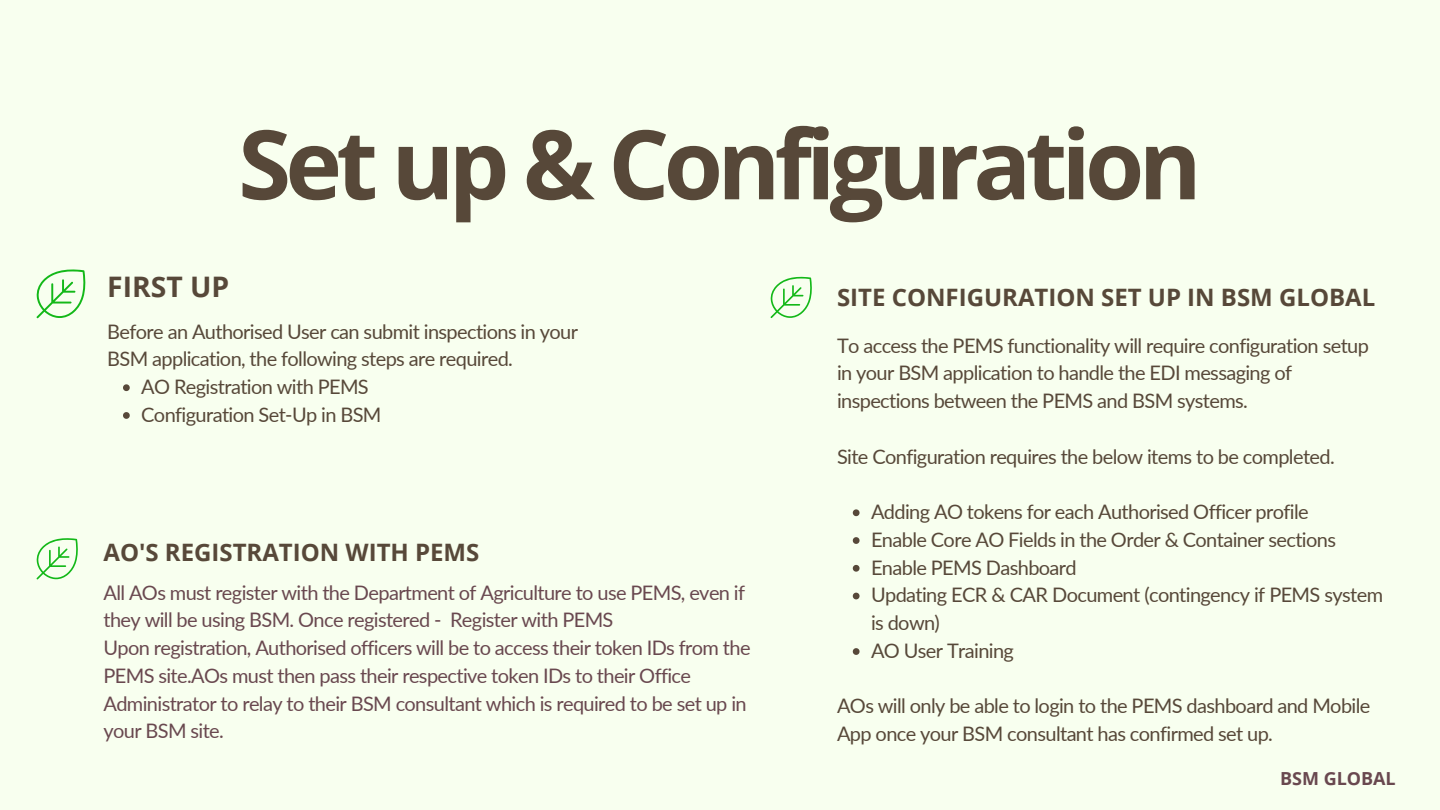
<style>
.page{position:relative;width:1440px;height:810px;background:#f8ffef}
.page>*{position:absolute;margin:0;border:0;box-sizing:border-box;transform-origin:0 0}
.t1{font:700 96px "Open Sans Hebrew";letter-spacing:-.06em;color:#574839}
.t2{font:700 28.3px "Open Sans";color:#574839}
.t3{font:700 24px "Open Sans";color:#574839}
.t4{font:20px/27.8px "Lato";letter-spacing:-.03em;color:#574839}
.t5{font:20px/27.8px "Lato";letter-spacing:-.03em;color:#69484f}
.t6{font:700 18px "Open Sans";color:#69484f}
</style>
<div class="page">
<svg style="left:771px;top:277px;width:41px;height:41px"></svg>
<svg style="left:37px;top:269px;width:48px;height:49px"></svg>
<svg style="left:37px;top:538px;width:41px;height:41px"></svg>
<svg style="left:123px;top:384px;width:7px;height:7px"></svg>
<svg style="left:123px;top:412px;width:7px;height:7px"></svg>
<svg style="left:853px;top:509px;width:7px;height:7px"></svg>
<svg style="left:853px;top:537px;width:7px;height:7px"></svg>
<svg style="left:853px;top:565px;width:7px;height:7px"></svg>
<svg style="left:853px;top:593px;width:7px;height:6px"></svg>
<svg style="left:853px;top:648px;width:7px;height:7px"></svg>
<p class="t1" style="left:238px;top:97px;width:965px">Set up &amp; Configuration</p>
<p class="t2" style="left:107px;top:267px;width:123px">FIRST UP</p>
<p class="t3" style="left:837px;top:281px;width:540px">SITE CONFIGURATION SET UP IN BSM GLOBAL</p>
<p class="t4" style="left:107px;top:317px;width:472px">Before an Authorised User can submit inspections in your<br>BSM application, the following steps are required.</p>
<p class="t4" style="left:141px;top:372px;width:229px">AO Registration with PEMS</p>
<p class="t4" style="left:141px;top:400px;width:242px">Configuration Set-Up in BSM</p>
<p class="t3" style="left:103px;top:536px;width:378px">AO'S REGISTRATION WITH PEMS</p>
<p class="t5" style="left:103px;top:578px;width:643px">All AOs must register with the Department of Agriculture to use PEMS, even if they will be using BSM. Once registered - Register with PEMS</p>
<p class="t5" style="left:103px;top:634px;width:649px">Upon registration, Authorised officers will be to access their token IDs from the PEMS site.AOs must then pass their respective token IDs to their Office Administrator to relay to their BSM consultant which is required to be set up in your BSM site.</p>
<p class="t4" style="left:837px;top:331px;width:533px">To access the PEMS functionality will require configuration setup in your BSM application to handle the EDI messaging of inspections between the PEMS and BSM systems.</p>
<p class="t4" style="left:837px;top:442px;width:499px">Site Configuration requires the below items to be completed.</p>
<p class="t4" style="left:871px;top:498px;width:439px">Adding AO tokens for each Authorised Officer profile</p>
<p class="t4" style="left:871px;top:525px;width:466px">Enable Core AO Fields in the Order &amp; Container sections</p>
<p class="t4" style="left:871px;top:553px;width:207px">Enable PEMS Dashboard</p>
<p class="t4" style="left:871px;top:581px;width:514px">Updating ECR &amp; CAR Document (contingency if PEMS system is down)</p>
<p class="t4" style="left:871px;top:636px;width:144px">AO User Training</p>
<p class="t4" style="left:837px;top:692px;width:535px">AOs will only be able to login to the PEMS dashboard and Mobile<br>App once your BSM consultant has confirmed set up.</p>
<p class="t6" style="left:1280px;top:766px;width:117px">BSM GLOBAL</p>
</div>
